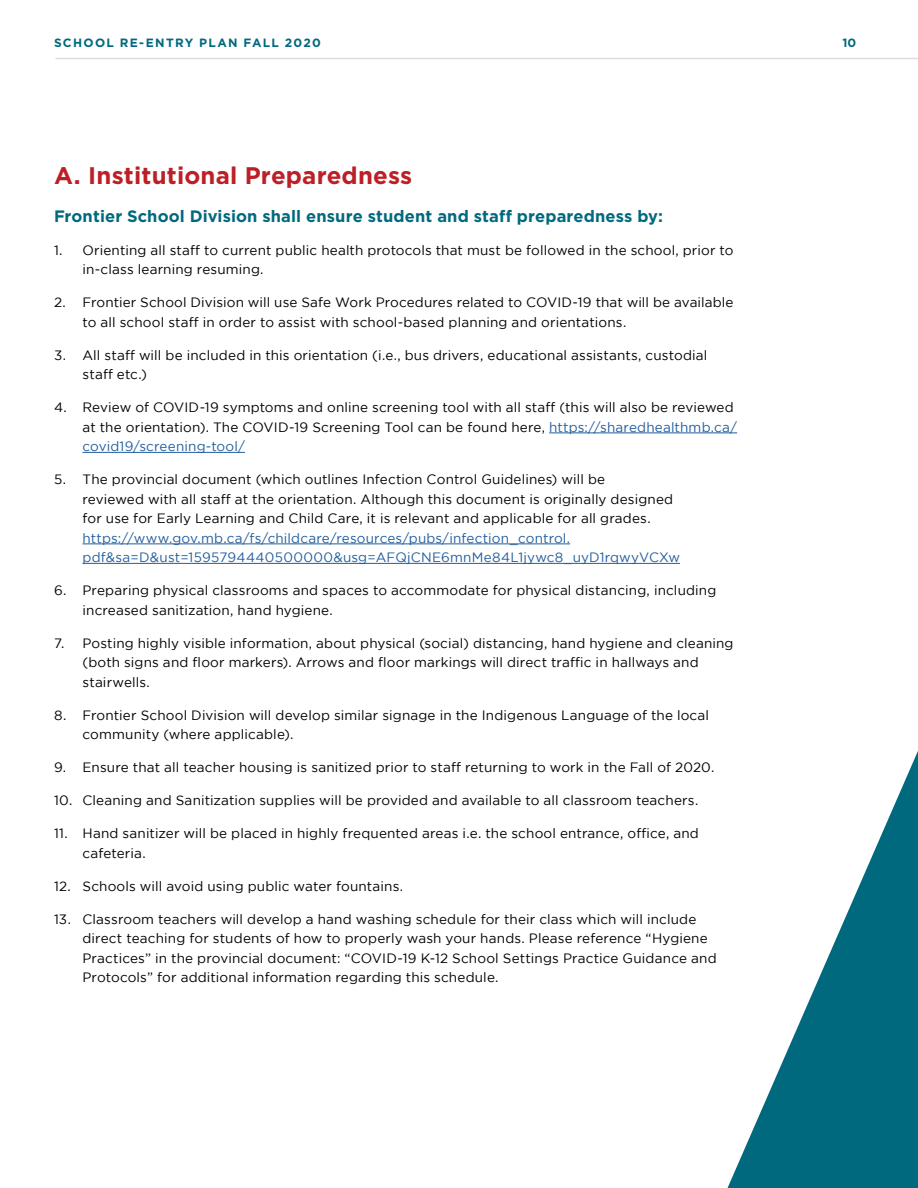
<style>
.page{position:relative;width:918px;height:1188px;background:#fff}
.page>*{position:absolute;margin:0;border:0;box-sizing:border-box;transform-origin:0 0}
.t1{font:700 24px "Gotham";letter-spacing:.01em;color:#bc2026}
.t2{font:700 16.5px "Gotham";letter-spacing:.005em;color:#00697e}
.t3{font:13.5px/19.5px "Gotham";letter-spacing:.01em;color:#000}
.t4{font:13.5px/19.5px "Gotham";letter-spacing:.015em;color:#215e9e}
.t5{font:700 12px "Gotham";letter-spacing:.11em;color:#00697e}
.s1{color:#215e9e}
</style>
<div class="page">
<hr style="left:549px;top:433px;width:188px;height:1px;background:#215e9e">
<hr style="left:82px;top:452px;width:163px;height:1px;background:#215e9e">
<hr style="left:82px;top:544px;width:488px;height:1px;background:#215e9e">
<hr style="left:82px;top:563px;width:598px;height:1px;background:#215e9e">
<hr style="left:56px;top:58px;width:862px;height:1px;background:#e2dddb">
<svg style="left:728px;top:751px;width:190px;height:437px"></svg>
<p class="t5" style="left:54px;top:36px;width:268px">SCHOOL RE-ENTRY PLAN FALL 2020</p>
<p class="t5" style="left:843px;top:36px;width:15px">10</p>
<h1 class="t1" style="left:54px;top:162px;width:360px">A. Institutional Preparedness</h1>
<p class="t2" style="left:54px;top:206px;width:611px">Frontier School Division shall ensure student and staff preparedness by:</p>
<p class="t3" style="left:82px;top:240px;width:653px;text-indent:-28px">1. Orienting all staff to current public health protocols that must be followed in the school, prior to in-class learning resuming.</p>
<p class="t3" style="left:82px;top:293px;width:653px;text-indent:-28px">2. Frontier School Division will use Safe Work Procedures related to COVID-19 that will be available to all school staff in order to assist with school-based planning and orientations.</p>
<p class="t3" style="left:82px;top:345px;width:626px;text-indent:-28px">3. All staff will be included in this orientation (i.e., bus drivers, educational assistants, custodial staff etc.)</p>
<p class="t3" style="left:83px;top:398px;width:656px;text-indent:-29px">4. Review of COVID-19 symptoms and online screening tool with all staff (this will also be reviewed at the orientation). The COVID-19 Screening Tool can be found here, <span class="s1">https://sharedhealthmb.ca/ covid19/screening-tool/</span></p>
<p class="t3" style="left:83px;top:470px;width:592px;text-indent:-28px">5. The provincial document (which outlines Infection Control Guidelines) will be<br>reviewed with all staff at the orientation. Although this document is originally designed for use for Early Learning and Child Care, it is relevant and applicable for all grades.</p>
<p class="t4" style="left:83px;top:528px;width:599px">https://www.gov.mb.ca/fs/childcare/resources/pubs/infection_control. pdf&amp;sa=D&amp;ust=1595794440500000&amp;usg=AFQjCNE6mnMe84L1jywc8_uyD1rqwyVCXw</p>
<p class="t3" style="left:83px;top:580px;width:635px;text-indent:-28px">6. Preparing physical classrooms and spaces to accommodate for physical distancing, including increased sanitization, hand hygiene.</p>
<p class="t3" style="left:83px;top:633px;width:653px;text-indent:-28px">7. Posting highly visible information, about physical (social) distancing, hand hygiene and cleaning (both signs and floor markers). Arrows and floor markings will direct traffic in hallways and stairwells.</p>
<p class="t3" style="left:83px;top:705px;width:628px;text-indent:-28px">8. Frontier School Division will develop similar signage in the Indigenous Language of the local community (where applicable).</p>
<p class="t3" style="left:54px;top:757px;width:662px">9. Ensure that all teacher housing is sanitized prior to staff returning to work in the Fall of 2020.</p>
<p class="t3" style="left:54px;top:790px;width:646px">10. Cleaning and Sanitization supplies will be provided and available to all classroom teachers.</p>
<p class="t3" style="left:83px;top:823px;width:618px;text-indent:-28px">11. Hand sanitizer will be placed in highly frequented areas i.e. the school entrance, office, and cafeteria.</p>
<p class="t3" style="left:54px;top:876px;width:351px">12. Schools will avoid using public water fountains.</p>
<p class="t3" style="left:83px;top:909px;width:636px;text-indent:-28px">13. Classroom teachers will develop a hand washing schedule for their class which will include direct teaching for students of how to properly wash your hands. Please reference “Hygiene Practices” in the provincial document: “COVID-19 K-12 School Settings Practice Guidance and Protocols” for additional information regarding this schedule.</p>
</div>
